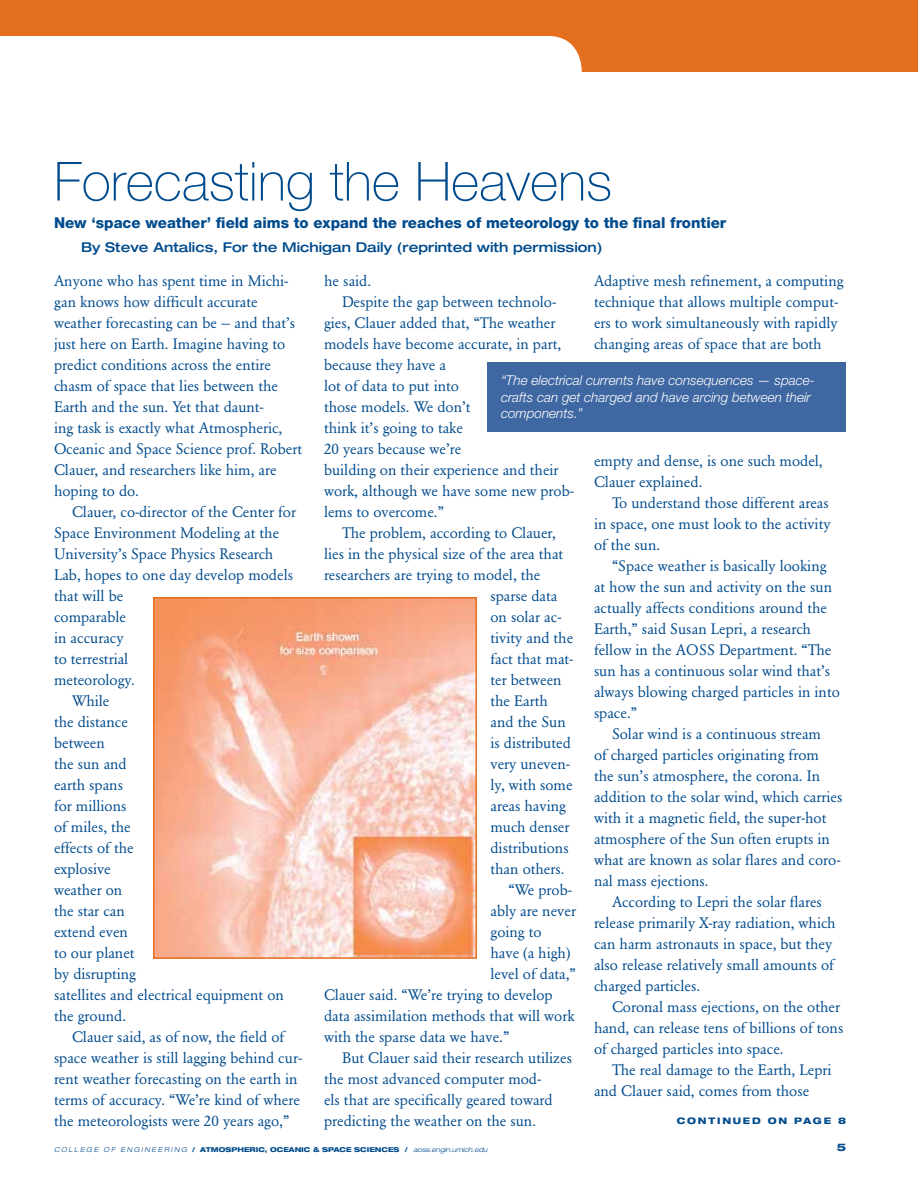
<style>
.page{position:relative;width:918px;height:1188px;background:#fff}
.page>*{position:absolute;margin:0;border:0;box-sizing:border-box;transform-origin:0 0}
.t1{font:100 54px "Helvetica Neue LT Std";color:#004b8d}
.t2{font:15px/21px "Garamond BE";color:#004b8d}
.t3{font:800 15px "Helvetica Neue LT Std";color:#004b8d}
.t4{font:italic 300 13.5px/16.5px "Helvetica Neue LT Std";color:#fff}
.t5{font:500 expanded 13.5px "Helvetica Neue LT Std";color:#004b8d}
.t6{font:800 expanded 10.5px "Helvetica Neue LT Std";color:#004b8d}
.t7{font:800 expanded 9px "Helvetica Neue LT Std";letter-spacing:.195em;color:#004b8d}
.t8{font:italic 300 expanded 6.75px "Helvetica Neue LT Std";color:#004b8d}
.t9{font:italic 300 expanded 6.75px "Helvetica Neue LT Std";letter-spacing:.25em;color:#004b8d}
.t10{font:800 expanded 6.75px "Helvetica Neue LT Std";color:#004b8d}
.s1{font-weight:800;font-style:normal}
</style>
<div class="page">
<div style="left:0;top:0;width:918px;height:72px;background:#e36f1e"></div>
<div style="left:0;top:36px;width:216px;height:72px;background:#fff"></div>
<div style="left:108px;top:36px;width:474px;height:72px;background:#fff;border-radius:34px"></div>
<img style="left:156px;top:600px;width:318px;height:356px">
<div style="left:153px;top:597px;width:324px;height:362px;border:2px solid #e36f1e"></div>
<div style="left:488px;top:362px;width:358px;height:70px;background:#3f67a2"></div>
<h1 class="t1" style="left:54px;top:150px;width:560px">Forecasting the Heavens</h1>
<p class="t3" style="left:54px;top:214px;width:674px">New ‘space weather’ field aims to expand the reaches of meteorology to the final frontier</p>
<p class="t5" style="left:81px;top:239px;width:523px">By Steve Antalics, For the Michigan Daily (reprinted with permission)</p>
<p class="t2" style="left:54px;top:270px;width:250px">Anyone who has spent time in Michi&shy;gan knows how difficult accurate weather forecasting can be — and that’s just here on Earth. Imagine having to predict conditions across the entire chasm of space that lies between the Earth and the sun. Yet that daunt-<br>ing task is exactly what Atmospheric, Oceanic and Space Science prof. Robert Clauer, and researchers like him, are hoping to do.</p>
<p class="t2" style="left:72px;top:501px;width:226px">Clauer, co-director of the Center for</p>
<p class="t2" style="left:54px;top:522px;width:227px">Space Environment Modeling at the</p>
<p class="t2" style="left:54px;top:543px;width:221px">University’s Space Physics Research</p>
<p class="t2" style="left:54px;top:564px;width:241px">Lab, hopes to one day develop models</p>
<p class="t2" style="left:54px;top:585px;width:71px">that will be</p>
<p class="t2" style="left:54px;top:606px;width:74px">comparable</p>
<p class="t2" style="left:54px;top:627px;width:71px">in accuracy</p>
<p class="t2" style="left:54px;top:648px;width:76px">to terrestrial</p>
<p class="t2" style="left:54px;top:669px;width:82px">meteorology.</p>
<p class="t2" style="left:72px;top:690px;width:39px">While</p>
<p class="t2" style="left:54px;top:711px;width:76px">the distance</p>
<p class="t2" style="left:54px;top:732px;width:52px">between</p>
<p class="t2" style="left:54px;top:753px;width:74px">the sun and</p>
<p class="t2" style="left:54px;top:774px;width:71px">earth spans</p>
<p class="t2" style="left:54px;top:795px;width:74px">for millions</p>
<p class="t2" style="left:54px;top:816px;width:78px">of miles, the</p>
<p class="t2" style="left:54px;top:837px;width:81px">effects of the</p>
<p class="t2" style="left:54px;top:858px;width:58px">explosive</p>
<p class="t2" style="left:54px;top:879px;width:70px">weather on</p>
<p class="t2" style="left:54px;top:900px;width:72px">the star can</p>
<p class="t2" style="left:54px;top:921px;width:76px">extend even</p>
<p class="t2" style="left:54px;top:942px;width:82px">to our planet</p>
<p class="t2" style="left:54px;top:963px;width:84px">by disrupting</p>
<p class="t2" style="left:54px;top:984px;width:231px">satellites and electrical equipment on</p>
<p class="t2" style="left:54px;top:1005px;width:74px">the ground.</p>
<p class="t2" style="left:72px;top:1026px;width:214px">Clauer said, as of now, the field of</p>
<p class="t2" style="left:54px;top:1047px;width:250px">space weather is still lagging behind cur-</p>
<p class="t2" style="left:54px;top:1068px;width:245px">rent weather forecasting on the earth in</p>
<p class="t2" style="left:54px;top:1089px;width:247px">terms of accuracy. “We’re kind of where</p>
<p class="t2" style="left:54px;top:1110px;width:237px">the meteorologists were 20 years ago,”</p>
<p class="t2" style="left:324px;top:270px;width:49px">he said.</p>
<p class="t2" style="left:342px;top:291px;width:216px">Despite the gap between technolo-</p>
<p class="t2" style="left:324px;top:312px;width:233px">gies, Clauer added that, “The weather</p>
<p class="t2" style="left:324px;top:333px;width:239px">models have become accurate, in part,</p>
<p class="t2" style="left:324px;top:354px;width:124px">because they have a</p>
<p class="t2" style="left:324px;top:375px;width:137px">lot of data to put into</p>
<p class="t2" style="left:324px;top:396px;width:148px">those models. We don’t</p>
<p class="t2" style="left:324px;top:417px;width:141px">think it’s going to take</p>
<p class="t2" style="left:324px;top:438px;width:139px">20 years because we’re</p>
<p class="t2" style="left:324px;top:459px;width:236px">building on their experience and their</p>
<p class="t2" style="left:324px;top:480px;width:251px">work, although we have some new prob-</p>
<p class="t2" style="left:324px;top:501px;width:121px">lems to overcome.”</p>
<p class="t2" style="left:342px;top:522px;width:215px">The problem, according to Clauer,</p>
<p class="t2" style="left:324px;top:543px;width:241px">lies in the physical size of the area that</p>
<p class="t2" style="left:324px;top:564px;width:218px">researchers are trying to model, the</p>
<p class="t2" style="left:490px;top:585px;width:68px">sparse data</p>
<p class="t2" style="left:490px;top:606px;width:72px">on solar ac-</p>
<p class="t2" style="left:490px;top:627px;width:84px">tivity and the</p>
<p class="t2" style="left:490px;top:648px;width:84px">fact that mat-</p>
<p class="t2" style="left:490px;top:669px;width:73px">ter between</p>
<p class="t2" style="left:490px;top:690px;width:59px">the Earth</p>
<p class="t2" style="left:490px;top:711px;width:77px">and the Sun</p>
<p class="t2" style="left:490px;top:732px;width:82px">is distributed</p>
<p class="t2" style="left:490px;top:753px;width:81px">very uneven-</p>
<p class="t2" style="left:490px;top:774px;width:84px">ly, with some</p>
<p class="t2" style="left:490px;top:795px;width:77px">areas having</p>
<p class="t2" style="left:490px;top:816px;width:81px">much denser</p>
<p class="t2" style="left:490px;top:837px;width:80px">distributions</p>
<p class="t2" style="left:490px;top:858px;width:76px">than others.</p>
<p class="t2" style="left:508px;top:879px;width:65px">“We prob-</p>
<p class="t2" style="left:490px;top:900px;width:87px">ably are never</p>
<p class="t2" style="left:490px;top:921px;width:53px">going to</p>
<p class="t2" style="left:490px;top:942px;width:81px">have (a high)</p>
<p class="t2" style="left:490px;top:963px;width:87px">level of data,”</p>
<p class="t2" style="left:324px;top:984px;width:230px">Clauer said. “We’re trying to develop</p>
<p class="t2" style="left:324px;top:1005px;width:252px">data assimilation methods that will work</p>
<p class="t2" style="left:324px;top:1026px;width:187px">with the sparse data we have.”</p>
<p class="t2" style="left:342px;top:1047px;width:231px">But Clauer said their research utilizes</p>
<p class="t2" style="left:324px;top:1068px;width:219px">the most advanced computer mod-</p>
<p class="t2" style="left:324px;top:1089px;width:230px">els that are specifically geared toward</p>
<p class="t2" style="left:324px;top:1110px;width:214px">predicting the weather on the sun.</p>
<p class="t2" style="left:594px;top:270px;width:251px">Adaptive mesh refinement, a computing technique that allows multiple comput&shy;ers to work simultaneously with rapidly changing areas of space that are both</p>
<p class="t4" style="left:501px;top:372px;width:315px">“The electrical currents have consequences — space&shy;crafts can get charged and have arcing between their components.”</p>
<p class="t2" style="left:594px;top:451px;width:230px">empty and dense, is one such model,<br>Clauer explained.</p>
<p class="t2" style="left:594px;top:493px;width:238px;text-align:justify;text-indent:18px">To understand those different areas in space, one must look to the activity of the sun.</p>
<p class="t2" style="left:594px;top:556px;width:247px;text-indent:18px">“Space weather is basically looking at how the sun and activity on the sun actually affects conditions around the Earth,” said Susan Lepri, a research fellow in the AOSS Department. “The sun has a continuous solar wind that’s always blowing charged particles in into space.”</p>
<p class="t2" style="left:594px;top:724px;width:250px;text-indent:18px">Solar wind is a continuous stream<br>of charged particles originating from<br>the sun’s atmosphere, the corona. In addition to the solar wind, which carries with it a magnetic field, the super-hot atmosphere of the Sun often erupts in what are known as solar flares and coro&shy;nal mass ejections.</p>
<p class="t2" style="left:594px;top:892px;width:243px;text-indent:18px">According to Lepri the solar flares release primarily X-ray radiation, which can harm astronauts in space, but they also release relatively small amounts of charged particles.</p>
<p class="t2" style="left:594px;top:997px;width:251px;text-indent:18px">Coronal mass ejections, on the other hand, can release tens of billions of tons of charged particles into space.</p>
<p class="t2" style="left:594px;top:1060px;width:239px;text-indent:18px">The real damage to the Earth, Lepri and Clauer said, comes from those</p>
<p class="t7" style="left:677px;top:1115px;width:11px">CO</p>
<p class="t7" style="left:698px;top:1115px;width:150px">NTINUED ON PA GE 8</p>
<p class="t9" style="left:54px;top:1145px;width:154px">college of engineering <span class="s1">/ ATMO</span></p>
<p class="t10" style="left:225px;top:1145px;width:110px">SPH ERIC, OCEANIC &amp; SPAC</p>
<p class="t8" style="left:346px;top:1145px;width:143px"><span class="s1">E SCIENCES /</span> aoss.engin.umich.edu</p>
<p class="t6" style="left:837px;top:1141px;width:11px">5</p>
</div>
